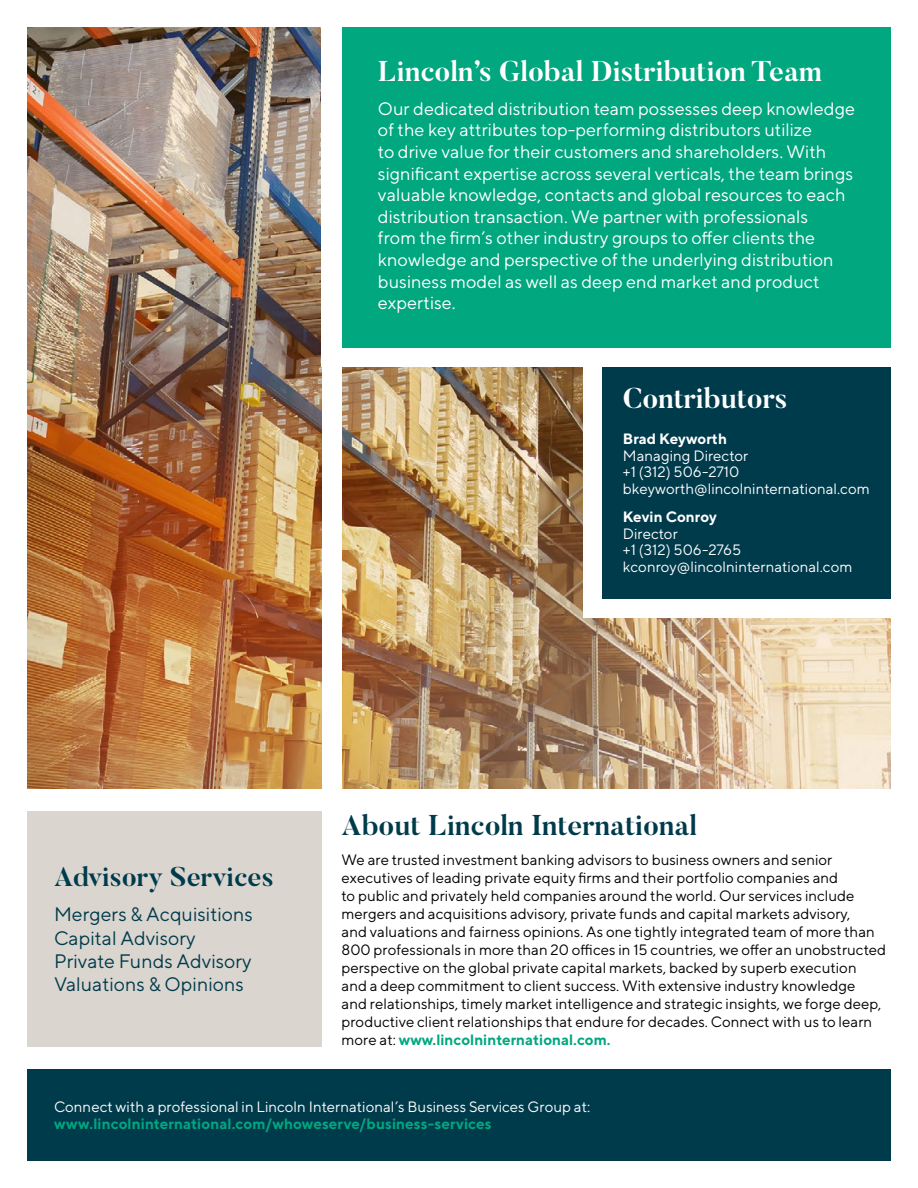
<style>
.page{position:relative;width:918px;height:1188px;background:#fff}
.page>*{position:absolute;margin:0;border:0;box-sizing:border-box;transform-origin:0 0}
.t1{font:700 28.5px "Butler";color:#fff}
.t2{font:700 28.5px "Butler";color:#003b4c}
.t3{font:700 27px "Butler";color:#003b4c}
.t4{font:19.5px/23.4px "TT Norms";color:#003b4c}
.t5{font:18px/21.6px "TT Norms";color:#fff}
.t6{font:15px/18px "TT Norms";color:#000}
.t7{font:15px/16.5px "TT Norms";color:#fff}
.t8{font:700 15px "TT Norms";letter-spacing:.005em;color:#00a77f}
.t9{font:700 15px "TT Norms";color:#fff}
.s1{font-weight:700;color:#00a77f}
</style>
<div class="page">
<img style="left:27px;top:27px;width:864px;height:761px">
<div style="left:583px;top:352px;width:315px;height:266px;background:#fff"></div>
<div style="left:27px;top:1069px;width:864px;height:92px;background:#003b4c"></div>
<div style="left:322px;top:0;width:596px;height:367px;background:#fff"></div>
<div style="left:342px;top:27px;width:549px;height:320px;background:#00a77f"></div>
<div style="left:603px;top:367px;width:288px;height:231px;background:#003b4c"></div>
<div style="left:322px;top:14px;width:20px;height:798px;background:#fff"></div>
<div style="left:27px;top:812px;width:295px;height:235px;background:#dbd5cf"></div>
<h1 class="t1" style="left:378px;top:53px;width:445px">Lincoln’s Global Distribution Team</h1>
<p class="t5" style="left:378px;top:97px;width:479px">Our dedicated distribution team possesses deep knowledge of the key attributes top-performing distributors utilize<br>to drive value for their customers and shareholders. With significant expertise across several verticals, the team brings valuable knowledge, contacts and global resources to each distribution transaction. We partner with professionals<br>from the firm’s other industry groups to offer clients the knowledge and perspective of the underlying distribution business model as well as deep end market and product expertise.</p>
<h1 class="t1" style="left:623px;top:380px;width:166px">Contributors</h1>
<p class="t9" style="left:623px;top:429px;width:106px">Brad Keyworth</p>
<p class="t7" style="left:623px;top:447px;width:248px">Managing Director<br>+1 (312) 506-2710 bkeyworth@lincolninternational.com</p>
<p class="t9" style="left:623px;top:507px;width:96px">Kevin Conroy</p>
<p class="t7" style="left:623px;top:525px;width:231px">Director<br>+1 (312) 506-2765 kconroy@lincolninternational.com</p>
<h2 class="t3" style="left:54px;top:859px;width:221px">Advisory Services</h2>
<h3 class="t4" style="left:54px;top:902px;width:200px">Mergers &amp; Acquisitions<br>Capital Advisory<br>Private Funds Advisory<br>Valuations &amp; Opinions</h3>
<h1 class="t2" style="left:342px;top:807px;width:357px">About Lincoln International</h1>
<p class="t6" style="left:342px;top:851px;width:546px">We are trusted investment banking advisors to business owners and senior executives of leading private equity firms and their portfolio companies and<br>to public and privately held companies around the world. Our services include mergers and acquisitions advisory, private funds and capital markets advisory,<br>and valuations and fairness opinions. As one tightly integrated team of more than 800 professionals in more than 20 offices in 15 countries, we offer an unobstructed perspective on the global private capital markets, backed by superb execution<br>and a deep commitment to client success. With extensive industry knowledge<br>and relationships, timely market intelligence and strategic insights, we forge deep, productive client relationships that endure for decades. Connect with us to learn more at: <span class="s1">www.lincolninternational.com.</span></p>
<p class="t7" style="left:54px;top:1098px;width:538px">Connect with a professional in Lincoln International’s Business Services Group at:</p>
<p class="t8" style="left:54px;top:1114px;width:439px">www.lincolninternational.com/whoweserve/business-services</p>
</div>
